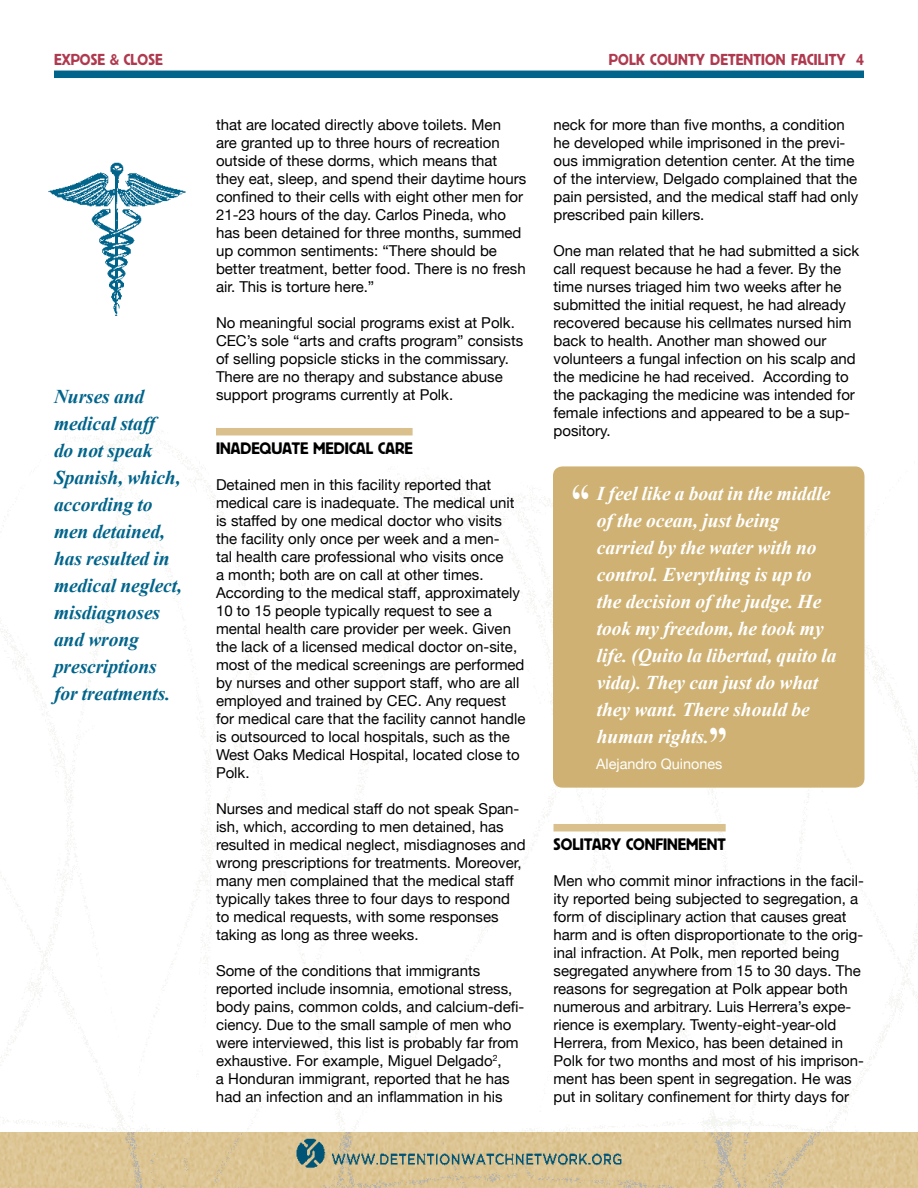
<style>
.page{position:relative;width:918px;height:1188px;background:#fff}
.page>*{position:absolute;margin:0;border:0;box-sizing:border-box;transform-origin:0 0}
.t1{font:700 44.1px "Times New Roman";color:#fff;scale:.83 1}
.t2{font:italic 700 19.5px/27px "Times New Roman";letter-spacing:-.005em;color:#fff}
.t3{font:italic 700 19.5px/27px "Times New Roman";letter-spacing:-.005em;color:#00648b}
.t4{font:16.5px "Block BE Reg Rev";color:#000}
.t5{font:15.75px "Block BE Reg Rev";letter-spacing:.01em;color:#af3a4f;scale:.96 1}
.t6{font:15px/18px "Helvetica Neue";color:#000}
.t7{font:14.4px "Helvetica Neue";color:#fff}
</style>
<div class="page">
<img style="left:0;top:424px;width:918px;height:709px">
<img style="left:0;top:1133px;width:918px;height:55px">
<img style="left:290px;top:1139px;width:338px;height:29px">
<div style="left:54px;top:71px;width:810px;height:7px;background:#00648b"></div>
<div style="left:216px;top:428px;width:197px;height:7px;background:#d9c08c"></div>
<div style="left:554px;top:824px;width:172px;height:7px;background:#d9c08c"></div>
<img style="left:48px;top:162px;width:138px;height:154px">
<div style="left:553px;top:466px;width:311px;height:322px;background:#cfb273;border-radius:9px"></div>
<p class="t5" style="left:54px;top:51px;width:115px">EXPOSE &amp; CLOSE</p>
<p class="t5" style="left:609px;top:51px;width:267px">POLK COUNTY DETENTION FACILITY 4</p>
<h2 class="t3" style="left:54px;top:383px;width:130px">Nurses and medical staff<br>do not speak<br>Spanish, which, according to men detained, has resulted in medical neglect, misdiagnoses and wrong prescriptions for treatments.</h2>
<p class="t6" style="left:216px;top:116px;width:312px">that are located directly above toilets. Men<br>are granted up to three hours of recreation outside of these dorms, which means that they eat, sleep, and spend their daytime hours confined to their cells with eight other men for 21-23 hours of the day. Carlos Pineda, who has been detained for three months, summed up common sentiments: “There should be better treatment, better food. There is no fresh air. This is torture here.”</p>
<p class="t6" style="left:216px;top:314px;width:309px">No meaningful social programs exist at Polk.<br>CEC’s sole “arts and crafts program” consists of selling popsicle sticks in the commissary.<br>There are no therapy and substance abuse support programs currently at Polk.</p>
<p class="t4" style="left:216px;top:439px;width:198px">INADEQUATE MEDICAL CARE</p>
<p class="t6" style="left:216px;top:476px;width:311px">Detained men in this facility reported that medical care is inadequate. The medical unit is staffed by one medical doctor who visits the facility only once per week and a men-<br>tal health care professional who visits once<br>a month; both are on call at other times.<br>According to the medical staff, approximately 10 to 15 people typically request to see a mental health care provider per week. Given the lack of a licensed medical doctor on-site, most of the medical screenings are performed by nurses and other support staff, who are all employed and trained by CEC. Any request for medical care that the facility cannot handle is outsourced to local hospitals, such as the West Oaks Medical Hospital, located close to Polk.</p>
<p class="t6" style="left:216px;top:800px;width:311px">Nurses and medical staff do not speak Span&shy;ish, which, according to men detained, has resulted in medical neglect, misdiagnoses and wrong prescriptions for treatments. Moreover, many men complained that the medical staff typically takes three to four days to respond to medical requests, with some responses taking as long as three weeks.</p>
<p class="t6" style="left:216px;top:962px;width:310px">Some of the conditions that immigrants reported include insomnia, emotional stress, body pains, common colds, and calcium-defi&shy;ciency. Due to the small sample of men who were interviewed, this list is probably far from exhaustive. For example, Miguel Delgado<sup>2</sup>,<br>a Honduran immigrant, reported that he has had an infection and an inflammation in his</p>
<p class="t6" style="left:554px;top:116px;width:306px">neck for more than five months, a condition he developed while imprisoned in the previ&shy;ous immigration detention center. At the time of the interview, Delgado complained that the pain persisted, and the medical staff had only prescribed pain killers.</p>
<p class="t6" style="left:554px;top:242px;width:307px">One man related that he had submitted a sick call request because he had a fever. By the time nurses triaged him two weeks after he submitted the initial request, he had already recovered because his cellmates nursed him back to health. Another man showed our volunteers a fungal infection on his scalp and the medicine he had received. According to the packaging the medicine was intended for female infections and appeared to be a sup&shy;pository.</p>
<h1 class="t1" style="left:571px;top:470px;width:24px">“</h1>
<p class="t2" style="left:597px;top:479px;width:241px">I feel like a boat in the middle of the ocean, just being carried by the water with no control. Everything is up to the decision of the judge. He took my freedom, he took my life. (Quito la libertad, quito la vida). They can just do what they want. There should be human rights.</p>
<h1 class="t1" style="left:709px;top:713px;width:24px">”</h1>
<p class="t7" style="left:596px;top:754px;width:128px">Alejandro Quinones</p>
<p class="t4" style="left:554px;top:835px;width:174px">SOLITARY CONFINEMENT</p>
<p class="t6" style="left:554px;top:872px;width:312px">Men who commit minor infractions in the facil&shy;ity reported being subjected to segregation, a form of disciplinary action that causes great harm and is often disproportionate to the orig&shy;inal infraction. At Polk, men reported being segregated anywhere from 15 to 30 days. The reasons for segregation at Polk appear both numerous and arbitrary. Luis Herrera’s expe&shy;rience is exemplary. Twenty-eight-year-old Herrera, from Mexico, has been detained in Polk for two months and most of his imprison&shy;ment has been spent in segregation. He was put in solitary confinement for thirty days for</p>
</div>
